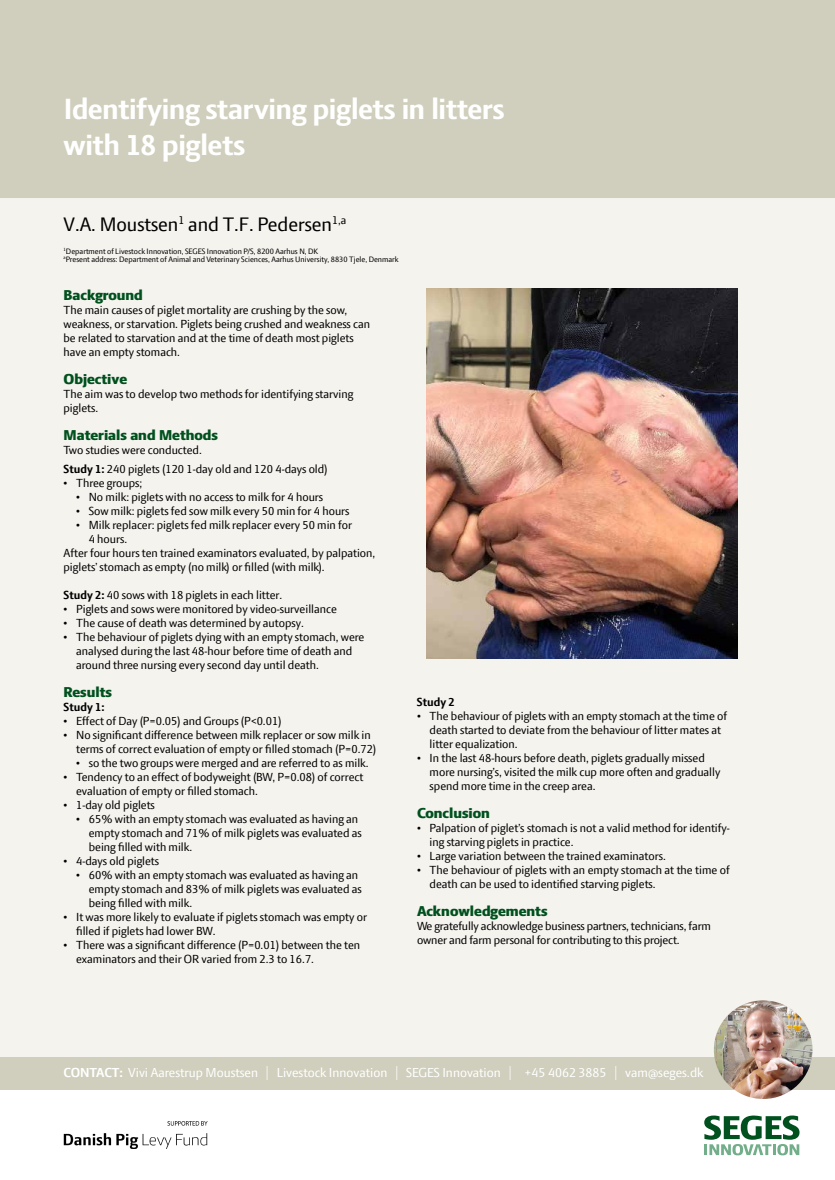
<style>
.page{position:relative;width:835px;height:1180px;background:#fff}
.page>*{position:absolute;margin:0;border:0;box-sizing:border-box;transform-origin:0 0}
.t1{font:700 31.5px/36px "LF Press Sans";letter-spacing:-.02em;color:#fff}
.t2{font:21px "LF Press Sans";color:#000}
.t3{font:800 15.4px "LF Press Sans";color:#00511e}
.t4{font:14px "LF Press Sans";color:#fff}
.t5{font:12.6px/14px "LF Press Sans";color:#000}
.t6{font:700 12.6px "LF Press Sans";color:#000}
.t7{font:8.4px/8.4px "LF Press Sans";color:#000}
.s1{font-weight:700}
.s2{font-size:8.4px}
</style>
<div class="page">
<div style="left:0;top:179px;width:834px;height:909px;background:#f5f3ee"></div>
<svg style="left:704px;top:1115px;width:95px;height:40px"></svg>
<div style="left:0;top:0;width:834px;height:198px;background:#d0cebc"></div>
<div style="left:0;top:1057px;width:834px;height:33px;background:#d0cebc"></div>
<img style="left:63px;top:1121px;width:144px;height:27px">
<img style="left:427px;top:288px;width:310px;height:371px">
<img style="left:713px;top:1000px;width:99px;height:99px;border-radius:49px">
<h1 class="t1" style="left:63px;top:91px;width:442px">Identifying starving piglets in litters with 18 piglets</h1>
<h2 class="t2" style="left:63px;top:212px;width:284px">V.A. Moustsen<sup>1</sup> and T.F. Pedersen<sup>1,a</sup></h2>
<p class="t7" style="left:63px;top:246px;width:336px"><sup>1</sup>Department of Livestock Innovation, SEGES Innovation P/S, 8200 Aarhus N, DK<br><sup>a</sup>Present address: Department of Animal and Veterinary Sciences, Aarhus University, 8830 Tjele, Denmark</p>
<p class="t3" style="left:63px;top:286px;width:81px">Background</p>
<p class="t5" style="left:63px;top:303px;width:308px">The main causes of piglet mortality are crushing by the sow, weakness, or starvation. Piglets being crushed and weakness can be related to starvation and at the time of death most piglets have an empty stomach.</p>
<p class="t3" style="left:63px;top:370px;width:65px">Objective</p>
<p class="t5" style="left:63px;top:387px;width:291px">The aim was to develop two methods for identifying starving piglets.</p>
<p class="t3" style="left:63px;top:426px;width:156px">Materials and Methods</p>
<p class="t5" style="left:63px;top:440px;width:265px;line-height:19px">Two studies were conducted.<br><span class="s1">Study 1:</span> 240 piglets (120 1-day old and 120 4-days old)</p>
<p class="t5" style="left:63px;top:476px;width:80px"><span class="s2">•</span> Three groups;</p>
<p class="t5" style="left:76px;top:490px;width:248px"><span class="s2">•</span> No milk: piglets with no access to milk for 4 hours</p>
<p class="t5" style="left:76px;top:504px;width:275px"><span class="s2">•</span> Sow milk: piglets fed sow milk every 50 min for 4 hours</p>
<p class="t5" style="left:76px;top:518px;width:277px"><span class="s2">•</span> Milk replacer: piglets fed milk replacer every 50 min for</p>
<p class="t5" style="left:89px;top:532px;width:40px">4 hours.</p>
<p class="t5" style="left:63px;top:546px;width:313px">After four hours ten trained examinators evaluated, by palpation,</p>
<p class="t5" style="left:63px;top:560px;width:262px">piglets’ stomach as empty (no milk) or filled (with milk).</p>
<p class="t5" style="left:63px;top:588px;width:220px"><span class="s1">Study 2:</span> 40 sows with 18 piglets in each litter.</p>
<p class="t5" style="left:63px;top:602px;width:275px"><span class="s2">•</span> Piglets and sows were monitored by video-surveillance</p>
<p class="t5" style="left:63px;top:616px;width:242px"><span class="s2">•</span> The cause of death was determined by autopsy.</p>
<p class="t5" style="left:76px;top:630px;width:290px;text-indent:-13px"><span class="s2">•</span> The behaviour of piglets dying with an empty stomach, were analysed during the last 48-hour before time of death and around three nursing every second day until death.</p>
<p class="t3" style="left:63px;top:683px;width:50px">Results</p>
<p class="t6" style="left:63px;top:700px;width:43px">Study 1:</p>
<p class="t5" style="left:63px;top:714px;width:219px"><span class="s2">•</span> Effect of Day (P=0.05) and Groups (P&lt;0.01)</p>
<p class="t5" style="left:76px;top:728px;width:301px;text-indent:-13px"><span class="s2">•</span> No significant difference between milk replacer or sow milk in terms of correct evaluation of empty or filled stomach (P=0.72)</p>
<p class="t5" style="left:76px;top:756px;width:294px"><span class="s2">•</span> so the two groups were merged and are referred to as milk.</p>
<p class="t5" style="left:76px;top:770px;width:288px;text-indent:-13px"><span class="s2">•</span> Tendency to an effect of bodyweight (BW, P=0.08) of correct evaluation of empty or filled stomach.</p>
<p class="t5" style="left:63px;top:798px;width:93px"><span class="s2">•</span> 1-day old piglets</p>
<p class="t5" style="left:89px;top:812px;width:274px;text-indent:-13px"><span class="s2">•</span> 65% with an empty stomach was evaluated as having an empty stomach and 71% of milk piglets was evaluated as being filled with milk.</p>
<p class="t5" style="left:63px;top:854px;width:97px"><span class="s2">•</span> 4-days old piglets</p>
<p class="t5" style="left:89px;top:868px;width:274px;text-indent:-13px"><span class="s2">•</span> 60% with an empty stomach was evaluated as having an empty stomach and 83% of milk piglets was evaluated as being filled with milk.</p>
<p class="t5" style="left:76px;top:910px;width:292px;text-indent:-13px"><span class="s2">•</span> It was more likely to evaluate if piglets stomach was empty or filled if piglets had lower BW.</p>
<p class="t5" style="left:76px;top:938px;width:285px;text-indent:-13px"><span class="s2">•</span> There was a significant difference (P=0.01) between the ten examinators and their OR varied from 2.3 to 16.7.</p>
<p class="t6" style="left:417px;top:695px;width:39px">Study 2</p>
<p class="t5" style="left:429px;top:709px;width:299px;text-indent:-13px"><span class="s2">•</span> The behaviour of piglets with an empty stomach at the time of death started to deviate from the behaviour of litter mates at litter equalization.</p>
<p class="t5" style="left:429px;top:751px;width:292px;text-indent:-13px"><span class="s2">•</span> In the last 48-hours before death, piglets gradually missed more nursing’s, visited the milk cup more often and gradually spend more time in the creep area.</p>
<p class="t3" style="left:417px;top:804px;width:74px">Conclusion</p>
<p class="t5" style="left:429px;top:821px;width:301px;text-indent:-13px"><span class="s2">•</span> Palpation of piglet’s stomach is not a valid method for identify&shy;ing starving piglets in practice.</p>
<p class="t5" style="left:417px;top:849px;width:250px"><span class="s2">•</span> Large variation between the trained examinators.</p>
<p class="t5" style="left:429px;top:863px;width:301px;text-indent:-13px"><span class="s2">•</span> The behaviour of piglets with an empty stomach at the time of death can be used to identified starving piglets.</p>
<p class="t3" style="left:417px;top:902px;width:132px">Acknowledgements</p>
<p class="t5" style="left:417px;top:919px;width:295px">We gratefully acknowledge business partners, technicians, farm owner and farm personal for contributing to this project.</p>
<p class="t4" style="left:63px;top:1064px;width:641px"><span class="s1">CONTACT:</span> Vivi Aarestrup Moustsen | Livestock Innovation | SEGES Innovation | +45 4062 3885 | vam@seges.dk</p>
</div>
